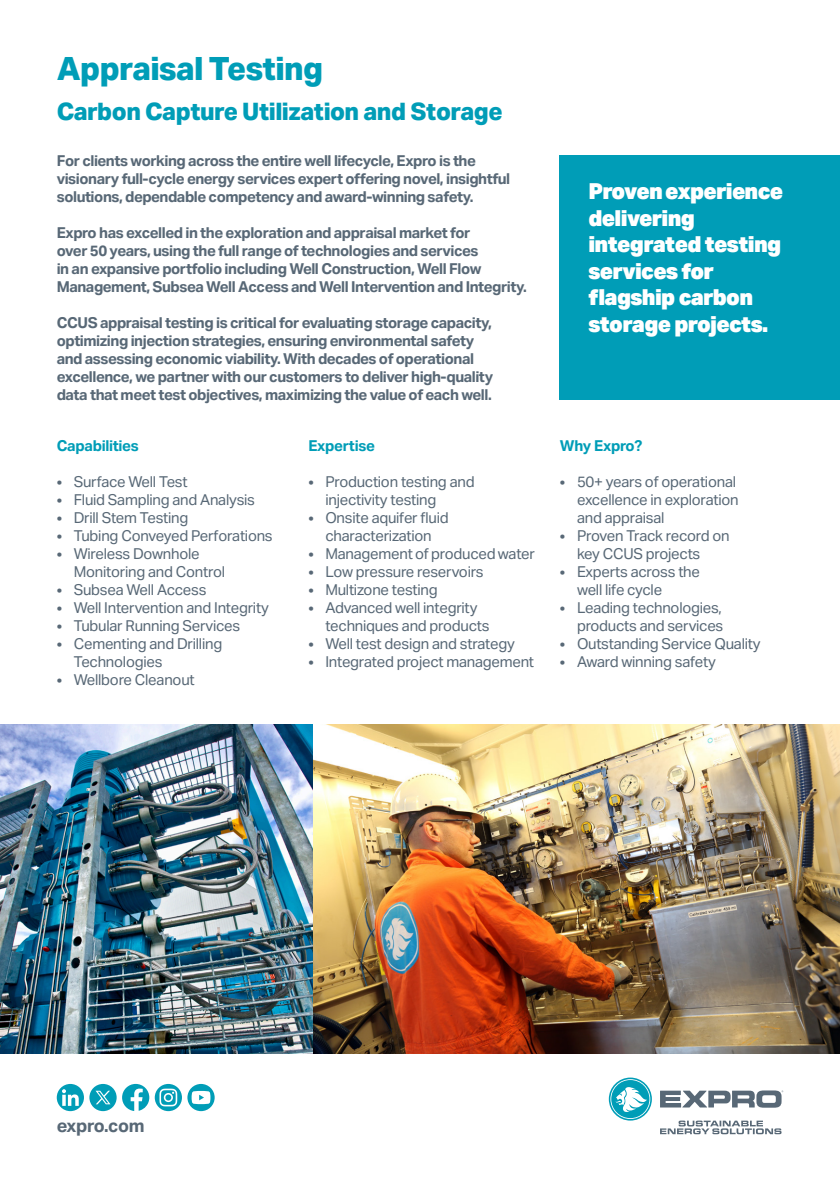
<style>
.page{position:relative;width:840px;height:1191px;background:#fff}
.page>*{position:absolute;margin:0;border:0;box-sizing:border-box;transform-origin:0 0}
.t1{font:800 32px "Aktiv Grotesk";letter-spacing:-.02em;color:#009db7}
.t2{font:800 24px "Aktiv Grotesk";letter-spacing:-.02em;color:#009db7}
.t3{font:900 22px/26.4px "Aktiv Grotesk";letter-spacing:-.03em;color:#fff}
.t4{font:700 18px "Aktiv Grotesk";letter-spacing:-.02em;color:#586876}
.t5{font:15px/18px "Aktiv Grotesk";letter-spacing:-.02em;color:#586876}
.t6{font:700 15px/18px "Aktiv Grotesk";letter-spacing:-.03em;color:#586876}
.t7{font:700 15px "Aktiv Grotesk";letter-spacing:-.02em;color:#009db7}
</style>
<div class="page">
<img style="left:0;top:724px;width:839px;height:329px">
<svg style="left:608px;top:1077px;width:43px;height:43px"></svg>
<svg style="left:660px;top:1090px;width:122px;height:17px"></svg>
<svg style="left:660px;top:1120px;width:121px;height:14px"></svg>
<svg style="left:155px;top:1084px;width:59px;height:27px"></svg>
<svg style="left:57px;top:1084px;width:92px;height:27px"></svg>
<div style="left:559px;top:155px;width:280px;height:245px;background:#009db7"></div>
<p class="t1" style="left:57px;top:50px;width:268px">Appraisal Testing</p>
<p class="t2" style="left:57px;top:97px;width:447px">Carbon Capture Utilization and Storage</p>
<p class="t6" style="left:57px;top:152px;width:454px">For clients working across the entire well lifecycle, Expro is the visionary full-cycle energy services expert offering novel, insightful solutions, dependable competency and award-winning safety.</p>
<p class="t6" style="left:57px;top:224px;width:471px">Expro has excelled in the exploration and appraisal market for<br>over 50 years, using the full range of technologies and services<br>in an expansive portfolio including Well Construction, Well Flow Management, Subsea Well Access and Well Intervention and Integrity.</p>
<p class="t6" style="left:57px;top:314px;width:438px">CCUS appraisal testing is critical for evaluating storage capacity, optimizing injection strategies, ensuring environmental safety and assessing economic viability. With decades of operational excellence, we partner with our customers to deliver high-quality data that meet test objectives, maximizing the value of each well.</p>
<p class="t7" style="left:57px;top:436px;width:84px">Capabilities</p>
<p class="t5" style="left:57px;top:472px;width:132px">• Surface Well Test</p>
<p class="t5" style="left:57px;top:490px;width:200px">• Fluid Sampling and Analysis</p>
<p class="t5" style="left:57px;top:508px;width:133px">• Drill Stem Testing</p>
<p class="t5" style="left:57px;top:526px;width:217px">• Tubing Conveyed Perforations</p>
<p class="t5" style="left:74px;top:544px;width:153px;text-indent:-17px">• Wireless Downhole<br>Monitoring and Control</p>
<p class="t5" style="left:57px;top:580px;width:151px">• Subsea Well Access</p>
<p class="t5" style="left:57px;top:598px;width:214px">• Well Intervention and Integrity</p>
<p class="t5" style="left:57px;top:616px;width:185px">• Tubular Running Services</p>
<p class="t5" style="left:74px;top:634px;width:150px;text-indent:-17px">• Cementing and Drilling<br>Technologies</p>
<p class="t5" style="left:57px;top:670px;width:139px">• Wellbore Cleanout</p>
<p class="t7" style="left:308px;top:436px;width:68px">Expertise</p>
<p class="t5" style="left:325px;top:472px;width:151px;text-indent:-17px">• Production testing and injectivity testing</p>
<p class="t5" style="left:308px;top:508px;width:142px;text-align:center">• Onsite aquifer fluid characterization</p>
<p class="t5" style="left:308px;top:544px;width:228px">• Management of produced water</p>
<p class="t5" style="left:308px;top:562px;width:177px">• Low pressure reservoirs</p>
<p class="t5" style="left:308px;top:580px;width:131px">• Multizone testing</p>
<p class="t5" style="left:325px;top:598px;width:165px;text-indent:-17px">• Advanced well integrity techniques and products</p>
<p class="t5" style="left:308px;top:634px;width:208px">• Well test design and strategy</p>
<p class="t5" style="left:308px;top:652px;width:227px">• Integrated project management</p>
<p class="t3" style="left:588px;top:179px;width:196px">Proven experience delivering integrated testing services for flagship carbon storage projects.</p>
<p class="t7" style="left:559px;top:436px;width:84px">Why Expro?</p>
<p class="t5" style="left:576px;top:472px;width:163px;text-indent:-17px">• 50+ years of operational excellence in exploration and appraisal</p>
<p class="t5" style="left:576px;top:526px;width:154px;text-indent:-17px">• Proven Track record on key CCUS projects</p>
<p class="t5" style="left:576px;top:562px;width:124px;text-indent:-17px">• Experts across the well life cycle</p>
<p class="t5" style="left:559px;top:598px;width:165px;text-align:right">• Leading technologies, products and services</p>
<p class="t5" style="left:559px;top:634px;width:202px">• Outstanding Service Quality</p>
<p class="t5" style="left:559px;top:652px;width:157px">• Award winning safety</p>
<p class="t4" style="left:57px;top:1115px;width:89px">expro.com</p>
</div>
